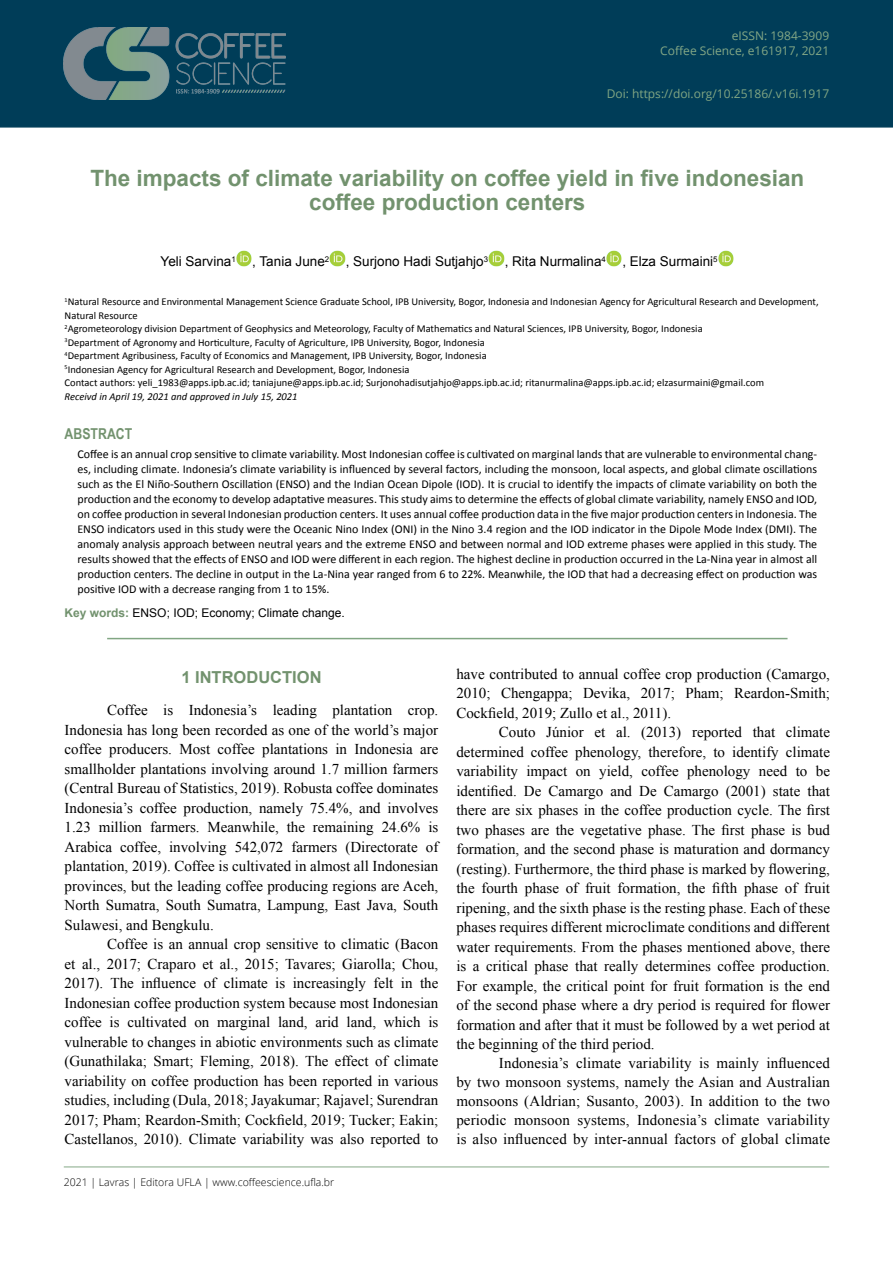
<style>
.page{position:relative;width:893px;height:1263px;background:#fff}
.page>*{position:absolute;margin:0;border:0;box-sizing:border-box;transform-origin:0 0}
.t1{font:700 22.5px/24px "Arial";color:#72926e;text-align:center}
.t2{font:700 16.5px "Arial";color:#72926e}
.t3{font:15px/19.5px "Times New Roman";color:#000;text-align:justify}
.t4{font:700 15px "Arial Narrow";color:#72926e}
.t5{font:13.5px "Arial";color:#000}
.t6{font:12px/15px "Calibri";color:#000;text-align:justify}
.t7{font:12px/15px "Open Sans";color:#84a886;text-align:right}
.t8{font:12px "Arial";color:#000}
.t9{font:12px "Open Sans";color:#81a683}
.t10{font:10.5px/13.5px "Calibri";color:#000}
.t11{font:300 10.5px "Open Sans";color:#000}
.t12{font:italic 10.5px "Calibri";color:#000}
.s1{font-weight:700;color:#72926e}
</style>
<div class="page">
<div style="left:0;top:0;width:893px;height:128px;background:#003d58"></div>
<img style="left:64px;top:28px;width:222px;height:72px">
<hr style="left:64px;top:1166px;width:765px;height:1px;background:#84a886">
<hr style="left:107px;top:638px;width:680px;height:1px;background:#81a683">
<img style="left:236px;top:250px;width:16px;height:16px">
<img style="left:329px;top:250px;width:17px;height:16px">
<img style="left:488px;top:250px;width:17px;height:16px">
<img style="left:606px;top:250px;width:16px;height:16px">
<img style="left:718px;top:250px;width:16px;height:16px">
<p class="t7" style="left:660px;top:28px;width:170px">eISSN: 1984-3909<br>Coffee Science, e161917, 2021</p>
<p class="t9" style="left:607px;top:86px;width:224px">Doi: https://doi.org/10.25186/.v16i.1917</p>
<h1 class="t1" style="left:90px;top:167px;width:715px">The impacts of climate variability on coffee yield in five indonesian coffee production centers</h1>
<p class="t5" style="left:161px;top:252px;width:558px">Yeli Sarvina<sup>1</sup> , Tania June<sup>2</sup> , Surjono Hadi Sutjahjo<sup>3</sup> , Rita Nurmalina<sup>4</sup> , Elza Surmaini<sup>5</sup></p>
<p class="t10" style="left:65px;top:295px;width:756px"><sup>1</sup>Natural Resource and Environmental Management Science Graduate School, IPB University, Bogor, Indonesia and Indonesian Agency for Agricultural Research and Development, Natural Resource<br><sup>2</sup>Agrometeorology division Department of Geophysics and Meteorology, Faculty of Mathematics and Natural Sciences, IPB University, Bogor, Indonesia<br><sup>3</sup>Department of Agronomy and Horticulture, Faculty of Agriculture, IPB University, Bogor, Indonesia<br><sup>4</sup>Department Agribusiness, Faculty of Economics and Management, IPB University, Bogor, Indonesia<br><sup>5</sup>Indonesian Agency for Agricultural Research and Development, Bogor, Indonesia<br>Contact authors: yeli_1983@apps.ipb.ac.id; taniajune@apps.ipb.ac.id; Surjonohadisutjahjo@apps.ipb.ac.id; ritanurmalina@apps.ipb.ac.id; elzasurmaini@gmail.com</p>
<p class="t12" style="left:65px;top:389px;width:234px">Receivd in April 19, 2021 and approved in July 15, 2021</p>
<p class="t4" style="left:65px;top:422px;width:69px">ABSTRACT</p>
<p class="t6" style="left:77px;top:447px;width:741px">Coffee is an annual crop sensitive to climate variability. Most Indonesian coffee is cultivated on marginal lands that are vulnerable to environmental chang&shy;es, including climate. Indonesia’s climate variability is influenced by several factors, including the monsoon, local aspects, and global climate oscillations such as the El Niño-Southern Oscillation (ENSO) and the Indian Ocean Dipole (IOD). It is crucial to identify the impacts of climate variability on both the production and the economy to develop adaptative measures. This study aims to determine the effects of global climate variability, namely ENSO and IOD, on coffee production in several Indonesian production centers. It uses annual coffee production data in the five major production centers in Indonesia. The ENSO indicators used in this study were the Oceanic Nino Index (ONI) in the Nino 3.4 region and the IOD indicator in the Dipole Mode Index (DMI). The anomaly analysis approach between neutral years and the extreme ENSO and between normal and IOD extreme phases were applied in this study. The results showed that the effects of ENSO and IOD were different in each region. The highest decline in production occurred in the La-Nina year in almost all production centers. The decline in output in the La-Nina year ranged from 6 to 22%. Meanwhile, the IOD that had a decreasing effect on production was positive IOD with a decrease ranging from 1 to 15%.</p>
<p class="t8" style="left:65px;top:604px;width:282px"><span class="s1">Key words:</span> ENSO; IOD; Economy; Climate change.</p>
<p class="t2" style="left:181px;top:666px;width:142px">1 INTRODUCTION</p>
<p class="t3" style="left:65px;top:700px;width:375px;text-indent:43px">Coffee is Indonesia’s leading plantation crop.<br>Indonesia has long been recorded as one of the world’s major coffee producers. Most coffee plantations in Indonesia are smallholder plantations involving around 1.7 million farmers (Central Bureau of Statistics, 2019). Robusta coffee dominates Indonesia’s coffee production, namely 75.4%, and involves 1.23 million farmers. Meanwhile, the remaining 24.6% is Arabica coffee, involving 542,072 farmers (Directorate of plantation, 2019). Coffee is cultivated in almost all Indonesian provinces, but the leading coffee producing regions are Aceh, North Sumatra, South Sumatra, Lampung, East Java, South Sulawesi, and Bengkulu.</p>
<p class="t3" style="left:65px;top:934px;width:375px;text-indent:43px">Coffee is an annual crop sensitive to climatic (Bacon et al., 2017; Craparo et al., 2015; Tavares; Giarolla; Chou, 2017). The influence of climate is increasingly felt in the Indonesian coffee production system because most Indonesian coffee is cultivated on marginal land, arid land, which is vulnerable to changes in abiotic environments such as climate (Gunathilaka; Smart; Fleming, 2018). The effect of climate variability on coffee production has been reported in various studies, including (Dula, 2018; Jayakumar; Rajavel; Surendran 2017; Pham; Reardon-Smith; Cockfield, 2019; Tucker; Eakin; Castellanos, 2010). Climate variability was also reported to</p>
<p class="t11" style="left:64px;top:1175px;width:272px">2021 | Lavras | Editora UFLA | www.coffeescience.ufla.br</p>
<p class="t3" style="left:456px;top:664px;width:375px">have contributed to annual coffee crop production (Camargo, 2010; Chengappa; Devika, 2017; Pham; Reardon-Smith; Cockfield, 2019; Zullo et al., 2011).</p>
<p class="t3" style="left:456px;top:722px;width:375px;text-indent:43px">Couto Júnior et al. (2013) reported that climate determined coffee phenology, therefore, to identify climate variability impact on yield, coffee phenology need to be identified. De Camargo and De Camargo (2001) state that there are six phases in the coffee production cycle. The first two phases are the vegetative phase. The first phase is bud formation, and the second phase is maturation and dormancy (resting). Furthermore, the third phase is marked by flowering, the fourth phase of fruit formation, the fifth phase of fruit ripening, and the sixth phase is the resting phase. Each of these phases requires different microclimate conditions and different water requirements. From the phases mentioned above, there is a critical phase that really determines coffee production.<br>For example, the critical point for fruit formation is the end of the second phase where a dry period is required for flower formation and after that it must be followed by a wet period at the beginning of the third period.</p>
<p class="t3" style="left:456px;top:1053px;width:375px;line-height:19px;text-indent:43px">Indonesia’s climate variability is mainly influenced by two monsoon systems, namely the Asian and Australian monsoons (Aldrian; Susanto, 2003). In addition to the two periodic monsoon systems, Indonesia’s climate variability is also influenced by inter-annual factors of global climate</p>
</div>
